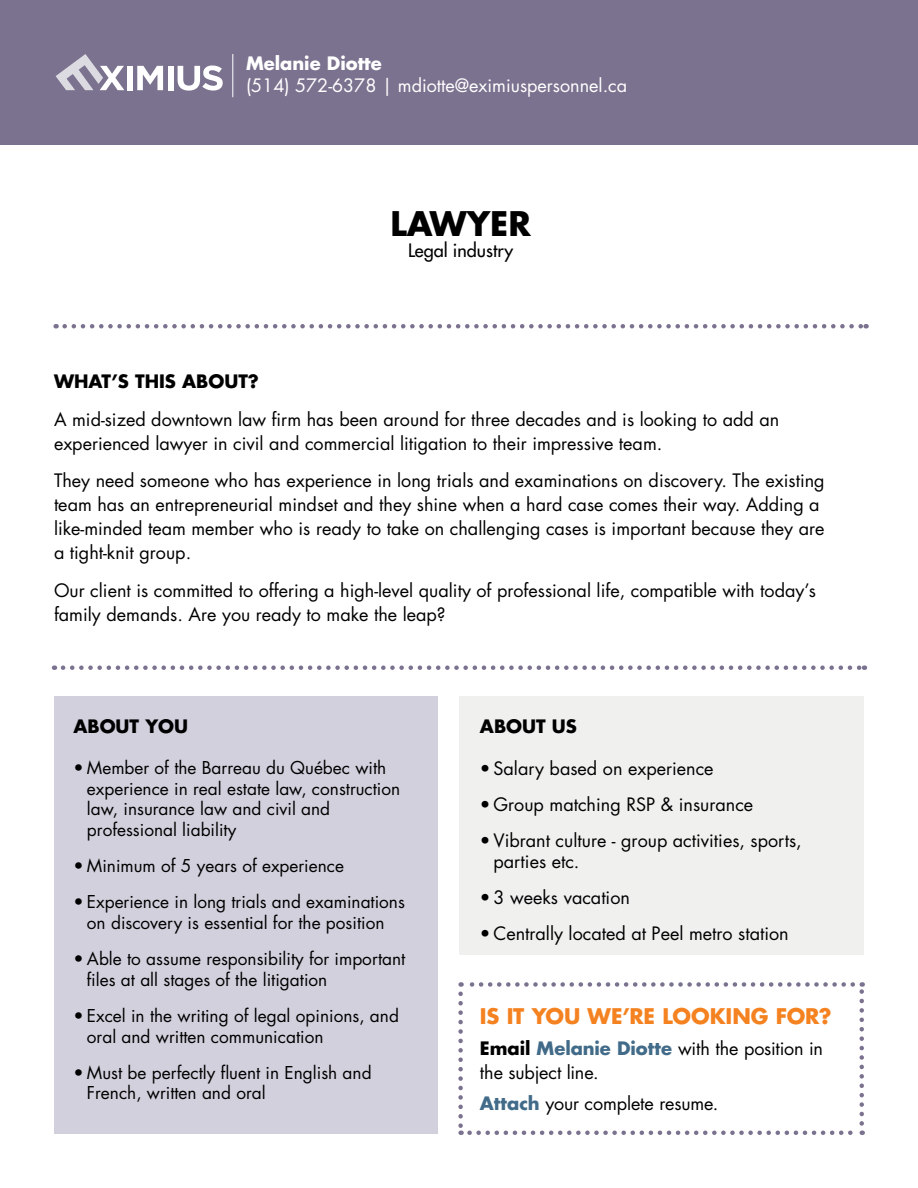
<style>
.page{position:relative;width:918px;height:1188px;background:#fff}
.page>*{position:absolute;margin:0;border:0;box-sizing:border-box;transform-origin:0 0}
.t1{font:700 33px "Futura Std";color:#000}
.t2{font:700 21px "Futura Std";color:#f58220}
.t3{font:18px/24px "Futura Std";color:#000}
.t4{font:18px "Futura Std";color:#fff}
.t5{font:700 18px "Futura Std";color:#000}
.t6{font:700 18px "Futura Std";color:#fff}
.t7{font:500 18px "Futura Std";color:#000}
.t8{font:17.25px/20.7px "Futura Std";color:#000}
.s1{font-weight:700}
.s2{font-weight:700;color:#426b89}
</style>
<div class="page">
<div style="left:459px;top:697px;width:405px;height:258px;background:#f0f0ef"></div>
<div style="left:0;top:0;width:918px;height:145px;background:#7b728f"></div>
<hr style="left:232px;top:54px;width:1px;height:43px;background:#fff">
<svg style="left:65px;top:324px;width:802px;height:4px"></svg>
<svg style="left:63px;top:665px;width:802px;height:5px"></svg>
<div style="left:54px;top:697px;width:383px;height:437px;background:#d3d0dd"></div>
<svg style="left:458px;top:994px;width:5px;height:141px"></svg>
<svg style="left:470px;top:1131px;width:393px;height:4px"></svg>
<svg style="left:860px;top:982px;width:4px;height:142px"></svg>
<svg style="left:461px;top:982px;width:392px;height:5px"></svg>
<div style="left:127px;top:66px;width:6px;height:24px;background:#fff"></div>
<svg style="left:137px;top:66px;width:26px;height:24px"></svg>
<div style="left:168px;top:66px;width:5px;height:24px;background:#fff"></div>
<svg style="left:178px;top:65px;width:45px;height:26px"></svg>
<svg style="left:56px;top:54px;width:68px;height:36px"></svg>
<p class="t6" style="left:246px;top:51px;width:137px">Melanie Diotte</p>
<p class="t4" style="left:246px;top:74px;width:383px">(514) 572-6378 | mdiotte@eximiuspersonnel.ca</p>
<h1 class="t1" style="left:390px;top:201px;width:142px">LAWYER</h1>
<p class="t7" style="left:408px;top:239px;width:107px">Legal industry</p>
<p class="t5" style="left:54px;top:369px;width:206px">WHAT’S THIS ABOUT?</p>
<p class="t3" style="left:54px;top:407px;width:727px">A mid-sized downtown law firm has been around for three decades and is looking to add an experienced lawyer in civil and commercial litigation to their impressive team.</p>
<p class="t3" style="left:54px;top:469px;width:772px">They need someone who has experience in long trials and examinations on discovery. The existing team has an entrepreneurial mindset and they shine when a hard case comes their way. Adding a like-minded team member who is ready to take on challenging cases is important because they are a tight-knit group.</p>
<p class="t3" style="left:54px;top:578px;width:763px">Our client is committed to offering a high-level quality of professional life, compatible with today’s family demands. Are you ready to make the leap?</p>
<p class="t5" style="left:73px;top:714px;width:116px">ABOUT YOU</p>
<p class="t8" style="left:87px;top:758px;width:315px;text-indent:-14px">• Member of the Barreau du Québec with experience in real estate law, construction law, insurance law and civil and professional liability</p>
<p class="t8" style="left:73px;top:856px;width:272px">• Minimum of 5 years of experience</p>
<p class="t8" style="left:73px;top:892px;width:333px;text-align:center">• Experience in long trials and examinations on discovery is essential for the position</p>
<p class="t8" style="left:87px;top:949px;width:320px;text-indent:-14px">• Able to assume responsibility for important files at all stages of the litigation</p>
<p class="t8" style="left:87px;top:1005px;width:314px;text-indent:-14px">• Excel in the writing of legal opinions, and oral and written communication</p>
<p class="t8" style="left:87px;top:1062px;width:286px;text-indent:-14px">• Must be perfectly fluent in English and<br>French, written and oral</p>
<p class="t5" style="left:480px;top:714px;width:99px">ABOUT US</p>
<p class="t3" style="left:480px;top:756px;width:235px">• Salary based on experience</p>
<p class="t3" style="left:480px;top:792px;width:275px">• Group matching RSP &amp; insurance</p>
<p class="t3" style="left:493px;top:830px;width:310px;line-height:21.6px;text-indent:-14px">• Vibrant culture - group activities, sports, parties etc.</p>
<p class="t3" style="left:480px;top:886px;width:152px">• 3 weeks vacation</p>
<p class="t3" style="left:480px;top:922px;width:310px">• Centrally located at Peel metro station</p>
<p class="t2" style="left:480px;top:1002px;width:353px">IS IT YOU WE’RE LOOKING FOR?</p>
<p class="t3" style="left:480px;top:1037px;width:345px"><span class="s1">Email</span> <span class="s2">Melanie Diotte</span> with the position in the subject line.</p>
<p class="t3" style="left:480px;top:1091px;width:240px"><span class="s2">Attach</span> your complete resume.</p>
</div>
